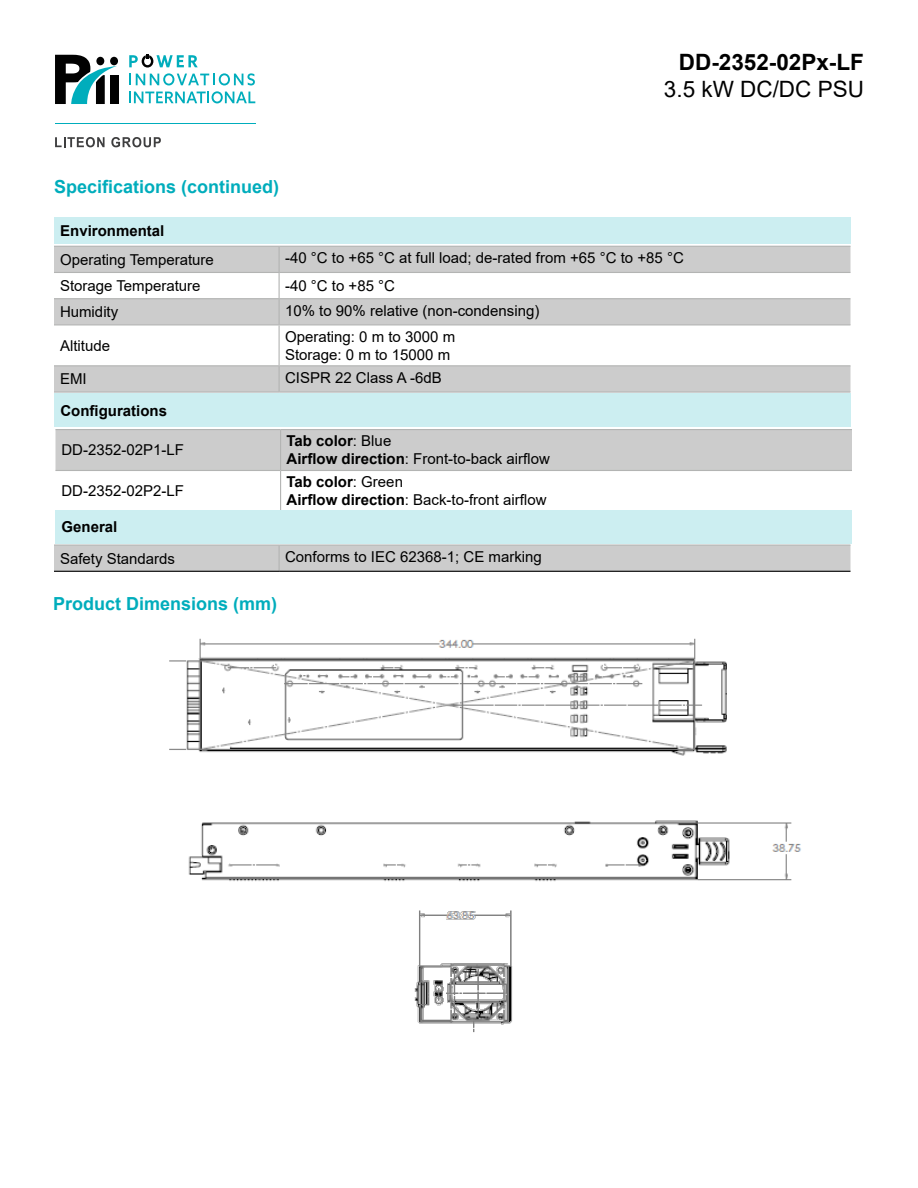
<style>
.page{position:relative;width:918px;height:1188px;background:#fff}
.page>*{position:absolute;margin:0;border:0;box-sizing:border-box;transform-origin:0 0}
.t1{font:700 22.5px "Arial";color:#000}
.t2{font:22.5px "Arial";color:#000}
.t3{font:700 18px "Arial";color:#00adbc}
.Normal_Text{font:15px/18px "Arial";color:#000}
.t4{font:700 15px "Arial";color:#000}
.s1{font-weight:400}
.s2{font-weight:700}
</style>
<div class="page">
<svg style="left:54px;top:247px;width:796px;height:144px;fill:#ccc"></svg>
<hr style="left:54px;top:246px;width:225px;height:1px;background:#b3b4b3">
<hr style="left:279px;top:246px;width:571px;height:1px;background:#b3b4b3">
<svg style="left:279px;top:247px;width:1px;height:77px"></svg>
<hr style="left:54px;top:324px;width:225px;height:1px;background:#b3b4b3">
<hr style="left:279px;top:324px;width:571px;height:1px;background:#b3b4b3">
<hr style="left:279px;top:325px;width:1px;height:40px;background:#b3b4b3">
<hr style="left:54px;top:365px;width:225px;height:1px;background:#b3b4b3">
<hr style="left:279px;top:365px;width:571px;height:1px;background:#b3b4b3">
<svg style="left:279px;top:366px;width:1px;height:25px"></svg>
<hr style="left:54px;top:391px;width:225px;height:2px;background:#b3b4b3">
<hr style="left:279px;top:391px;width:571px;height:2px;background:#b3b4b3">
<hr style="left:54px;top:272px;width:225px;height:1px;background:#b3b4b3">
<hr style="left:279px;top:272px;width:571px;height:1px;background:#b3b4b3">
<hr style="left:54px;top:298px;width:225px;height:1px;background:#b3b4b3">
<hr style="left:279px;top:298px;width:571px;height:1px;background:#b3b4b3">
<div style="left:54px;top:218px;width:797px;height:26px;background:#cceef1"></div>
<div style="left:54px;top:393px;width:797px;height:34px;background:#cceef1"></div>
<hr style="left:55px;top:124px;width:200px;height:1px;background:#00adbc">
<svg style="left:55px;top:137px;width:50px;height:10px"></svg>
<svg style="left:111px;top:137px;width:50px;height:10px"></svg>
<div style="left:110px;top:75px;width:8px;height:29px;background:#010101"></div>
<svg style="left:55px;top:55px;width:62px;height:49px"></svg>
<svg style="left:129px;top:91px;width:126px;height:12px"></svg>
<svg style="left:129px;top:54px;width:126px;height:31px"></svg>
<div style="left:56px;top:430px;width:796px;height:40px;background:#ccc"></div>
<hr style="left:56px;top:429px;width:225px;height:1px;background:#b3b4b3">
<hr style="left:281px;top:429px;width:571px;height:1px;background:#b3b4b3">
<hr style="left:280px;top:430px;width:1px;height:40px;background:#b3b4b3">
<hr style="left:280px;top:471px;width:1px;height:40px;background:#b3b4b3">
<hr style="left:56px;top:470px;width:225px;height:1px;background:#b3b4b3">
<hr style="left:281px;top:470px;width:571px;height:1px;background:#b3b4b3">
<div style="left:56px;top:510px;width:796px;height:33px;background:#cceef1"></div>
<hr style="left:54px;top:544px;width:225px;height:2px;background:#b3b4b3">
<hr style="left:279px;top:544px;width:571px;height:2px;background:#b3b4b3">
<div style="left:54px;top:546px;width:796px;height:25px;background:#ccc"></div>
<hr style="left:54px;top:571px;width:225px;height:1px;background:#000">
<hr style="left:279px;top:571px;width:571px;height:1px;background:#000">
<img style="left:169px;top:638px;width:558px;height:118px">
<img style="left:188px;top:820px;width:613px;height:62px">
<img style="left:414px;top:910px;width:99px;height:123px">
<p class="t3" style="left:54px;top:174px;width:227px">Specifications (continued)</p>
<p class="t4" style="left:60px;top:220px;width:106px">Environmental</p>
<p class="t1" style="left:679px;top:47px;width:187px">DD-2352-02Px-LF</p>
<p class="t2" style="left:664px;top:74px;width:202px">3.5 kW DC/DC PSU</p>
<p class="Normal_Text" style="left:60px;top:250px;width:155px">Operating Temperature</p>
<p class="Normal_Text" style="left:285px;top:249px;width:400px">-40 °C to +65 °C at full load; de-rated from +65 °C to +85 °C</p>
<p class="Normal_Text" style="left:60px;top:277px;width:142px">Storage Temperature</p>
<p class="Normal_Text" style="left:285px;top:277px;width:111px">-40 °C to +85 °C</p>
<p class="Normal_Text" style="left:60px;top:303px;width:60px">Humidity</p>
<p class="Normal_Text" style="left:285px;top:301px;width:256px">10% to 90% relative (non-condensing)</p>
<p class="Normal_Text" style="left:60px;top:336px;width:52px">Altitude</p>
<p class="Normal_Text" style="left:285px;top:327px;width:172px">Operating: 0 m to 3000 m<br>Storage: 0 m to 15000 m</p>
<p class="Normal_Text" style="left:60px;top:370px;width:28px">EMI</p>
<p class="Normal_Text" style="left:285px;top:368px;width:158px">CISPR 22 Class A -6dB</p>
<p class="t4" style="left:60px;top:400px;width:108px">Configurations</p>
<p class="Normal_Text" style="left:62px;top:441px;width:124px">DD-2352-02P1-LF</p>
<p class="Normal_Text" style="left:62px;top:482px;width:124px">DD-2352-02P2-LF</p>
<p class="t4" style="left:287px;top:431px;width:106px">Tab color<span class="s1">: Blue</span></p>
<p class="Normal_Text" style="left:287px;top:450px;width:265px"><span class="s2">Airflow direction</span>: Front-to-back airflow</p>
<p class="t4" style="left:287px;top:472px;width:118px">Tab color<span class="s1">: Green</span></p>
<p class="Normal_Text" style="left:287px;top:491px;width:262px"><span class="s2">Airflow direction</span>: Back-to-front airflow</p>
<p class="t4" style="left:62px;top:516px;width:57px">General</p>
<p class="Normal_Text" style="left:60px;top:549px;width:117px">Safety Standards</p>
<p class="Normal_Text" style="left:285px;top:548px;width:258px">Conforms to IEC 62368-1; CE marking</p>
<p class="t3" style="left:53px;top:591px;width:226px">Product Dimensions (mm)</p>
</div>
